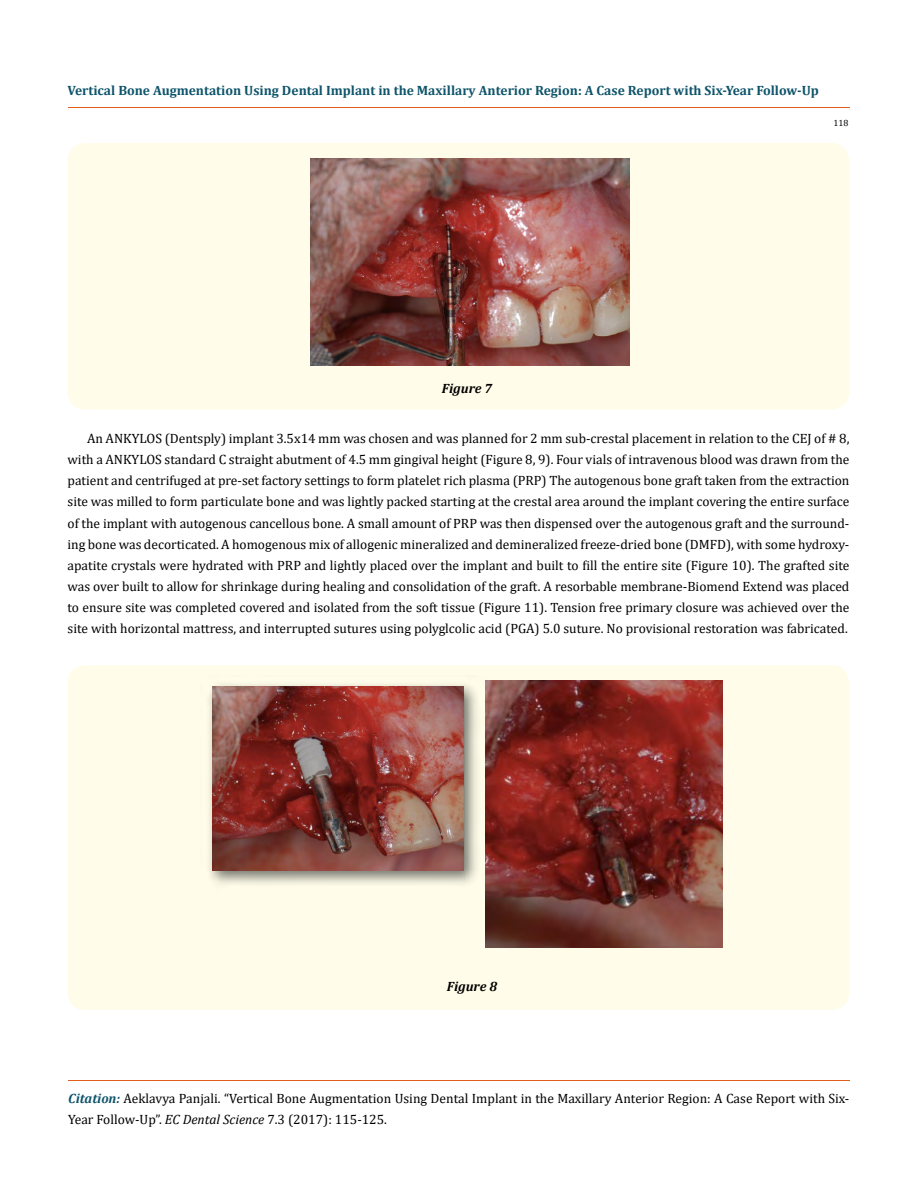
<style>
.page{position:relative;width:917px;height:1190px;background:#fff}
.page>*{position:absolute;margin:0;border:0;box-sizing:border-box;transform-origin:0 0}
.t1{font:13.5px/21px "Cambria";color:#000}
.t2{font:700 13.5px "Cambria";color:#0e546a}
.t3{font:italic 700 13.5px "Cambria";color:#000}
.t4{font:9px "Cambria";color:#000}
.s1{font-weight:700;font-style:italic;color:#0e546a}
.s2{font-style:italic}
</style>
<div class="page">
<hr style="left:68px;top:108px;width:781px;height:1px;background:#e05d1a">
<hr style="left:68px;top:1080px;width:781px;height:1px;background:#e05d1a">
<div style="left:68px;top:143px;width:781px;height:267px;background:#fffde9;border-radius:18px"></div>
<img style="left:311px;top:158px;width:318px;height:208px">
<div style="left:68px;top:665px;width:781px;height:345px;background:#fffde9;border-radius:18px"></div>
<img style="left:209px;top:684px;width:269px;height:200px">
<img style="left:212px;top:686px;width:251px;height:185px">
<img style="left:485px;top:680px;width:237px;height:267px">
<p class="t2" style="left:68px;top:80px;width:752px">Vertical Bone Augmentation Using Dental Implant in the Maxillary Anterior Region: A Case Report with Six-Year Follow-Up</p>
<p class="t4" style="left:833px;top:118px;width:16px">118</p>
<p class="t3" style="left:442px;top:378px;width:52px">Figure 7</p>
<p class="t1" style="left:67px;top:428px;width:783px;text-align:justify;text-indent:19px">An ANKYLOS (Dentsply) implant 3.5x14 mm was chosen and was planned for 2 mm sub-crestal placement in relation to the CEJ of # 8, with a ANKYLOS standard C straight abutment of 4.5 mm gingival height (Figure 8, 9). Four vials of intravenous blood was drawn from the patient and centrifuged at pre-set factory settings to form platelet rich plasma (PRP) The autogenous bone graft taken from the extraction site was milled to form particulate bone and was lightly packed starting at the crestal area around the implant covering the entire surface of the implant with autogenous cancellous bone. A small amount of PRP was then dispensed over the autogenous graft and the surround&shy;ing bone was decorticated. A homogenous mix of allogenic mineralized and demineralized freeze-dried bone (DMFD), with some hydroxy&shy;apatite crystals were hydrated with PRP and lightly placed over the implant and built to fill the entire site (Figure 10). The grafted site was over built to allow for shrinkage during healing and consolidation of the graft. A resorbable membrane-Biomend Extend was placed to ensure site was completed covered and isolated from the soft tissue (Figure 11). Tension free primary closure was achieved over the site with horizontal mattress, and interrupted sutures using polyglcolic acid (PGA) 5.0 suture. No provisional restoration was fabricated.</p>
<p class="t3" style="left:447px;top:976px;width:52px">Figure 8</p>
<p class="t1" style="left:68px;top:1087px;width:782px"><span class="s1">Citation:</span> Aeklavya Panjali. “Vertical Bone Augmentation Using Dental Implant in the Maxillary Anterior Region: A Case Report with Six-<br>Year Follow-Up”. <span class="s2">EC Dental Science</span> 7.3 (2017): 115-125.</p>
</div>
